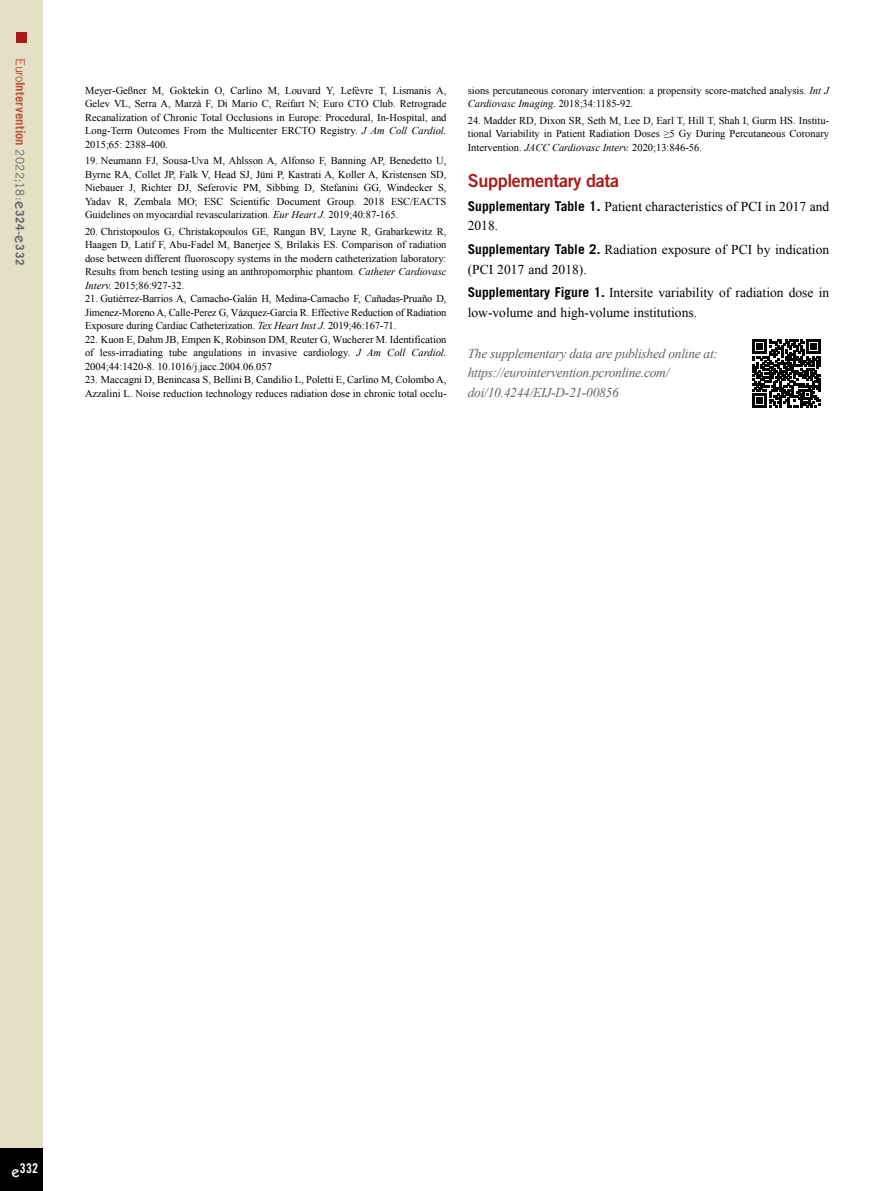
<style>
.page{position:relative;width:893px;height:1191px;background:#fff}
.page>*{position:absolute;margin:0;border:0;box-sizing:border-box;transform-origin:0 0}
.t1{font:18px "Trade Gothic LT Std Bd 2";letter-spacing:-.02em;color:#a91b18}
.t2{font:13.5px/19.5px "Times New Roman";color:#000}
.t3{font:italic 13.5px/19.5px "Times New Roman";letter-spacing:-.02em;color:#646363}
.t4{font:13.5px "Trade Gothic LT Std Bd Cn 20";color:#fff}
.t5{font:700 12.75px "Trade Gothic LT Std";letter-spacing:.005em;color:#bc533d}
.t6{font:10.5px/13.5px "Times New Roman";color:#000;text-align:justify}
.s1{font-weight:400}
.s2{font-weight:400;font-size:11.7px;color:#646363}
.s3{font-family:"ITC Kabel Std";font-weight:500;font-size:15px;color:#646363}
.s4{font-size:11.7px;color:#646363}
.s5{font-style:italic}
.s6{font-family:"Trade Gothic LT Std";font-weight:700}
.s7{font-family:"ITC Kabel Std";font-weight:500;font-size:15px}
</style>
<div class="page">
<div style="left:0;top:0;width:43px;height:1191px;background:#e4e0c5"></div>
<div style="left:0;top:1148px;width:43px;height:43px;background:#000"></div>
<div style="left:16px;top:32px;width:10px;height:10px;background:#a91b18"></div>
<svg style="left:752px;top:339px;width:69px;height:69px"></svg>
<p class="t5" style="left:28px;top:58px;width:208px;rotate:90deg"><span class="s1">Euro</span>Intervention <span class="s2">2022;18:</span><span class="s3">e</span><span class="s4">324-</span><span class="s3">e</span><span class="s4">332</span></p>
<p class="t6" style="left:85px;top:83px;width:363px">Meyer-Geßner M, Goktekin O, Carlino M, Louvard Y, Lefèvre T, Lismanis A, Gelev VL, Serra A, Marzà F, Di Mario C, Reifart N; Euro CTO Club. Retrograde Recanalization of Chronic Total Occlusions in Europe: Procedural, In-Hospital, and Long-Term Outcomes From the Multicenter ERCTO Registry. <span class="s5">J Am Coll Cardiol.<br></span>2015;65: 2388-400.</p>
<p class="t6" style="left:85px;top:154px;width:363px">19. Neumann FJ, Sousa-Uva M, Ahlsson A, Alfonso F, Banning AP, Benedetto U, Byrne RA, Collet JP, Falk V, Head SJ, Jüni P, Kastrati A, Koller A, Kristensen SD, Niebauer J, Richter DJ, Seferovic PM, Sibbing D, Stefanini GG, Windecker S, Yadav R, Zembala MO; ESC Scientific Document Group. 2018 ESC/EACTS Guidelines on myocardial revascularization. <span class="s5">Eur Heart J.</span> 2019;40:87-165.</p>
<p class="t6" style="left:85px;top:224px;width:363px">20. Christopoulos G, Christakopoulos GE, Rangan BV, Layne R, Grabarkewitz R, Haagen D, Latif F, Abu-Fadel M, Banerjee S, Brilakis ES. Comparison of radiation dose between different fluoroscopy systems in the modern catheterization laboratory:<br>Results from bench testing using an anthropomorphic phantom. <span class="s5">Catheter Cardiovasc Interv.</span> 2015;86:927-32.</p>
<p class="t6" style="left:85px;top:292px;width:363px">21. Gutiérrez-Barrios A, Camacho-Galán H, Medina-Camacho F, Cañadas-Pruaño D, Jimenez-Moreno A, Calle-Perez G, Vázquez-García R. Effective Reduction of Radiation Exposure during Cardiac Catheterization. <span class="s5">Tex Heart Inst J.</span> 2019;46:167-71.</p>
<p class="t6" style="left:85px;top:332px;width:363px">22. Kuon E, Dahm JB, Empen K, Robinson DM, Reuter G, Wucherer M. Identification of less-irradiating tube angulations in invasive cardiology. <span class="s5">J Am Coll Cardiol.<br></span>2004;44:1420-8. 10.1016/j.jacc.2004.06.057</p>
<p class="t6" style="left:85px;top:373px;width:363px">23. Maccagni D, Benincasa S, Bellini B, Candilio L, Poletti E, Carlino M, Colombo A,<br>Azzalini L. Noise reduction technology reduces radiation dose in chronic total occlu-</p>
<p class="t6" style="left:468px;top:83px;width:363px">sions percutaneous coronary intervention: a propensity score-matched analysis. <span class="s5">Int J<br>Cardiovasc Imaging.</span> 2018;34:1185-92.</p>
<p class="t6" style="left:468px;top:113px;width:363px">24. Madder RD, Dixon SR, Seth M, Lee D, Earl T, Hill T, Shah I, Gurm HS. Institu&shy;tional Variability in Patient Radiation Doses ≥5 Gy During Percutaneous Coronary Intervention. <span class="s5">JACC Cardiovasc Interv.</span> 2020;13:846-56.</p>
<h1 class="t1" style="left:468px;top:169px;width:153px">Supplementary data</h1>
<p class="t2" style="left:468px;top:196px;width:363px"><span class="s6">Supplementary Table 1.</span> Patient characteristics of PCI in 2017 and<br>2018.</p>
<p class="t2" style="left:468px;top:240px;width:363px"><span class="s6">Supplementary Table 2.</span> Radiation exposure of PCI by indication (PCI 2017 and 2018).</p>
<p class="t2" style="left:468px;top:283px;width:363px"><span class="s6">Supplementary Figure 1.</span> Intersite variability of radiation dose in low-volume and high-volume institutions.</p>
<p class="t3" style="left:468px;top:343px;width:252px">The supplementary data are published online at: https://eurointervention.pcronline.com/ doi/10.4244/EIJ-D-21-00856</p>
<p class="t4" style="left:12px;top:1160px;width:28px"><span class="s7">e</span>332</p>
</div>
